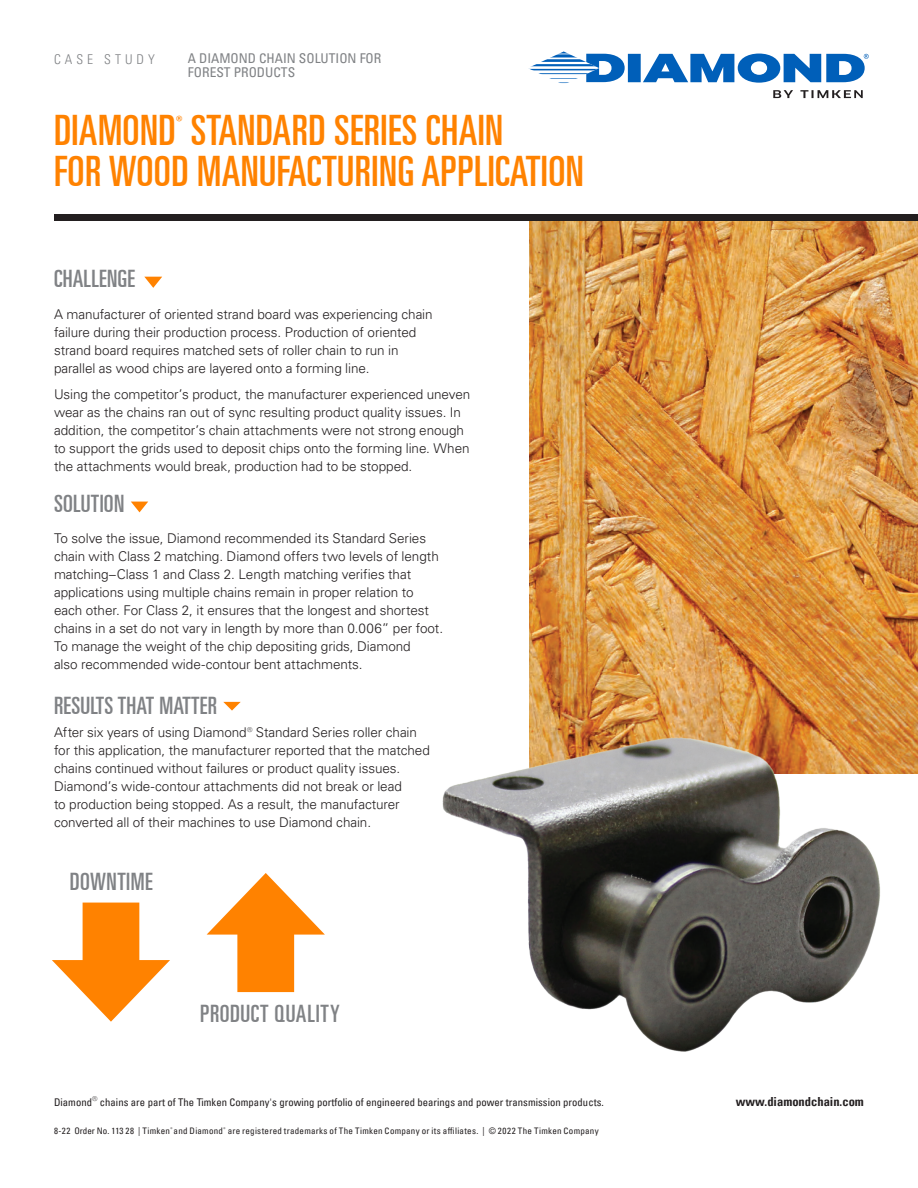
<style>
.page{position:relative;width:918px;height:1188px;background:#fff}
.page>*{position:absolute;margin:0;border:0;box-sizing:border-box;transform-origin:0 0}
._1st_Heading_Bottom{font:42px "Univers LT Pro Ult Cond";letter-spacing:.01em;color:#ff8200}
.chart_text{font:24px "Univers LT Pro Ult Cond";letter-spacing:.01em;color:#808285}
.chart_text-2{font:24px "Univers LT Pro Ult Cond";letter-spacing:.03em;color:#808285}
._1st_Heading_Bottom-2{font:15.75px "Univers LT Pro Ult Cond";color:#ff8200}
.Body_text{font:300 13.5px/18px "Univers LT Pro 45";letter-spacing:-.005em;color:#231f20}
._1st_Heading_Bottom-3{font:condensed 13.5px/13.5px "Univers LT Pro";color:#808285}
._1st_Heading_Bottom-4{font:300 condensed 13.5px "Univers LT Pro";letter-spacing:.3em;color:#808285}
.t1{font:700 condensed 12.45px "Univers LT Pro";color:#231f20}
.t2{font:condensed 10.65px "Univers LT Pro";letter-spacing:.005em;color:#231f20}
.t3{font:condensed 9px "Univers LT Pro";letter-spacing:.03em;color:#231f20}
.s1{font-family:"Univers LT Pro 45";font-weight:300;font-stretch:normal;font-size:13.5px}
</style>
<div class="page">
<svg style="left:528px;top:51px;width:341px;height:47px"></svg>
<img style="left:529px;top:220px;width:389px;height:553px">
<svg style="left:131px;top:502px;width:17px;height:10px"></svg>
<svg style="left:144px;top:277px;width:18px;height:11px"></svg>
<svg style="left:223px;top:702px;width:18px;height:9px"></svg>
<div style="left:54px;top:214px;width:864px;height:6px;background:#231f20"></div>
<svg style="left:52px;top:903px;width:118px;height:119px"></svg>
<svg style="left:207px;top:873px;width:118px;height:119px"></svg>
<img style="left:442px;top:650px;width:455px;height:402px">
<p class="_1st_Heading_Bottom-4" style="left:54px;top:50px;width:102px">CASE STUDY</p>
<p class="_1st_Heading_Bottom-3" style="left:188px;top:51px;width:195px">A DIAMOND CHAIN SOLUTION FOR<br>FOREST PRODUCTS</p>
<p class="_1st_Heading_Bottom" style="left:54px;top:101px;width:451px">DIAMOND STANDARD SERIES CHAIN</p>
<p class="_1st_Heading_Bottom-2" style="left:176px;top:111px;width:8px">®</p>
<p class="_1st_Heading_Bottom" style="left:54px;top:142px;width:531px">FOR WOOD MANUFACTURING APPLICATION</p>
<p class="chart_text" style="left:54px;top:262px;width:83px">CHALLENGE</p>
<p class="Body_text" style="left:54px;top:305px;width:380px">A manufacturer of oriented strand board was experiencing chain failure during their production process. Production of oriented strand board requires matched sets of roller chain to run in parallel as wood chips are layered onto a forming line.</p>
<p class="Body_text" style="left:54px;top:385px;width:418px">Using the competitor’s product, the manufacturer experienced uneven wear as the chains ran out of sync resulting product quality issues. In addition, the competitor’s chain attachments were not strong enough to support the grids used to deposit chips onto the forming line. When the attachments would break, production had to be stopped.</p>
<p class="chart_text" style="left:54px;top:487px;width:72px">SOLUTION</p>
<p class="Body_text" style="left:54px;top:529px;width:391px">To solve the issue, Diamond recommended its Standard Series chain with Class 2 matching. Diamond offers two levels of length matching–Class 1 and Class 2. Length matching verifies that applications using multiple chains remain in proper relation to each other. For Class 2, it ensures that the longest and shortest chains in a set do not vary in length by more than 0.006” per foot.<br>To manage the weight of the chip depositing grids, Diamond<br>also recommended wide-contour bent attachments.</p>
<p class="chart_text" style="left:54px;top:689px;width:165px">RESULTS THAT MATTER</p>
<p class="Body_text" style="left:54px;top:723px;width:377px">After six years of using Diamond® Standard Series roller chain for this application, the manufacturer reported that the matched chains continued without failures or product quality issues.<br>Diamond’s wide-contour attachments did not break or lead<br>to production being stopped. As a result, the manufacturer converted all of their machines to use Diamond chain.</p>
<p class="chart_text" style="left:70px;top:865px;width:84px">DOWNTIME</p>
<p class="chart_text-2" style="left:200px;top:997px;width:141px">PRODUCT QUALITY</p>
<p class="t2" style="left:54px;top:1096px;width:551px">Diamond<span class="s1">®</span> chains are part of The Timken Company's growing portfolio of engineered bearings and power transmission products.</p>
<p class="t1" style="left:736px;top:1094px;width:130px">www.diamondchain.com</p>
<p class="t3" style="left:54px;top:1125px;width:546px">8-22 Order No. 113 28 | Timken<sup>®</sup> and Diamond<sup>®</sup> are registered trademarks of The Timken Company or its affiliates. | © 2022 The Timken Company</p>
</div>
